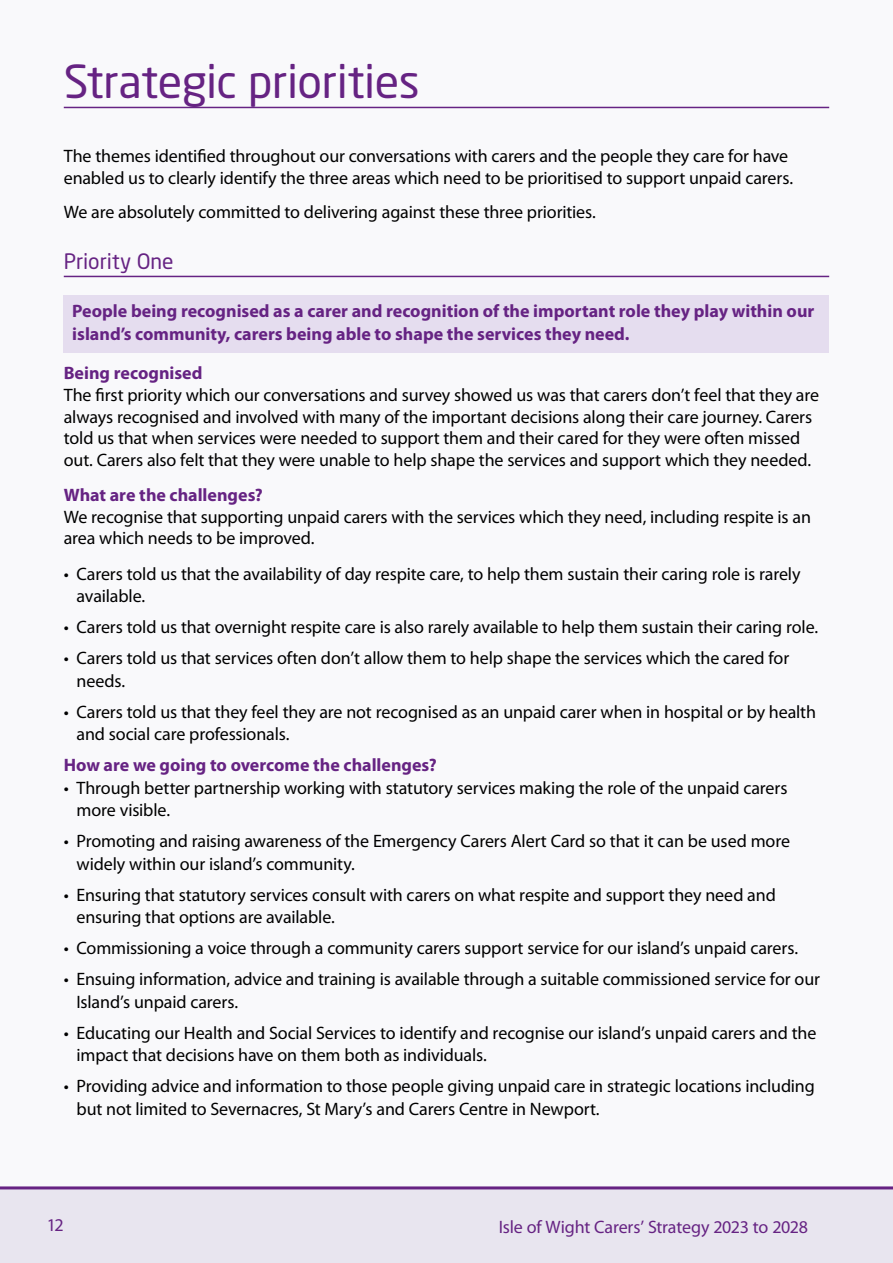
<style>
.page{position:relative;width:893px;height:1263px;background:#f9f9fb}
.page>*{position:absolute;margin:0;border:0;box-sizing:border-box;transform-origin:0 0}
.t1{font:45px "Neo Sans Std";letter-spacing:-.01em;color:#662383}
.t2{font:21px "Neo Sans Std";letter-spacing:-.005em;color:#662383}
.t3{font:18px/22.5px "Myriad Pro";letter-spacing:-.01em;color:#000}
.t4{font:700 18px/22.5px "Myriad Pro";color:#662383}
.t5{font:18px "Myriad Pro";letter-spacing:-.01em;color:#662383}
</style>
<div class="page">
<div style="left:0;top:1187px;width:893px;height:76px;background:#e8e5ef"></div>
<hr style="left:0;top:1186px;width:893px;height:3px;background:#662383">
<hr style="left:64px;top:107px;width:765px;height:1px;background:#662383">
<hr style="left:64px;top:276px;width:765px;height:1px;background:#662383">
<div style="left:64px;top:295px;width:765px;height:58px;background:#e5ddef"></div>
<h1 class="t1" style="left:64px;top:54px;width:357px">Strategic priorities</h1>
<p class="t3" style="left:64px;top:145px;width:731px;line-height:21.6px">The themes identified throughout our conversations with carers and the people they care for have enabled us to clearly identify the three areas which need to be prioritised to support unpaid carers.</p>
<p class="t3" style="left:64px;top:201px;width:534px">We are absolutely committed to delivering against these three priorities.</p>
<p class="t2" style="left:64px;top:249px;width:111px">Priority One</p>
<p class="t4" style="left:72px;top:299px;width:744px">People being recognised as a carer and recognition of the important role they play within our island’s community, carers being able to shape the services they need.</p>
<p class="t4" style="left:64px;top:361px;width:140px">Being recognised</p>
<p class="t3" style="left:64px;top:384px;width:757px;line-height:21.6px">The first priority which our conversations and survey showed us was that carers don’t feel that they are always recognised and involved with many of the important decisions along their care journey. Carers told us that when services were needed to support them and their cared for they were often missed out. Carers also felt that they were unable to help shape the services and support which they needed.</p>
<p class="t4" style="left:64px;top:483px;width:201px">What are the challenges?</p>
<p class="t3" style="left:64px;top:505px;width:749px;line-height:21.6px">We recognise that supporting unpaid carers with the services which they need, including respite is an area which needs to be improved.</p>
<p class="t3" style="left:77px;top:562px;width:726px;text-indent:-13px">• Carers told us that the availability of day respite care, to help them sustain their caring role is rarely available.</p>
<p class="t3" style="left:64px;top:615px;width:756px">• Carers told us that overnight respite care is also rarely available to help them sustain their caring role.</p>
<p class="t3" style="left:77px;top:646px;width:714px;text-indent:-13px">• Carers told us that services often don’t allow them to help shape the services which the cared for needs.</p>
<p class="t3" style="left:77px;top:700px;width:741px;text-indent:-13px">• Carers told us that they feel they are not recognised as an unpaid carer when in hospital or by health and social care professionals.</p>
<p class="t4" style="left:64px;top:753px;width:374px">How are we going to overcome the challenges?</p>
<p class="t3" style="left:77px;top:776px;width:712px;text-indent:-13px">• Through better partnership working with statutory services making the role of the unpaid carers more visible.</p>
<p class="t3" style="left:77px;top:829px;width:715px;text-indent:-13px">• Promoting and raising awareness of the Emergency Carers Alert Card so that it can be used more widely within our island’s community.</p>
<p class="t3" style="left:77px;top:883px;width:701px;text-indent:-13px">• Ensuring that statutory services consult with carers on what respite and support they need and ensuring that options are available.</p>
<p class="t3" style="left:64px;top:936px;width:736px">• Commissioning a voice through a community carers support service for our island’s unpaid carers.</p>
<p class="t3" style="left:77px;top:967px;width:745px;text-indent:-13px">• Ensuing information, advice and training is available through a suitable commissioned service for our<br>Island’s unpaid carers.</p>
<p class="t3" style="left:77px;top:1021px;width:741px;text-indent:-13px">• Educating our Health and Social Services to identify and recognise our island’s unpaid carers and the impact that decisions have on them both as individuals.</p>
<p class="t3" style="left:77px;top:1074px;width:740px;text-indent:-13px">• Providing advice and information to those people giving unpaid care in strategic locations including but not limited to Severnacres, St Mary’s and Carers Centre in Newport.</p>
<p class="t5" style="left:47px;top:1214px;width:18px">12</p>
<p class="t5" style="left:499px;top:1215px;width:311px">Isle of Wight Carers’ Strategy 2023 to 2028</p>
</div>
